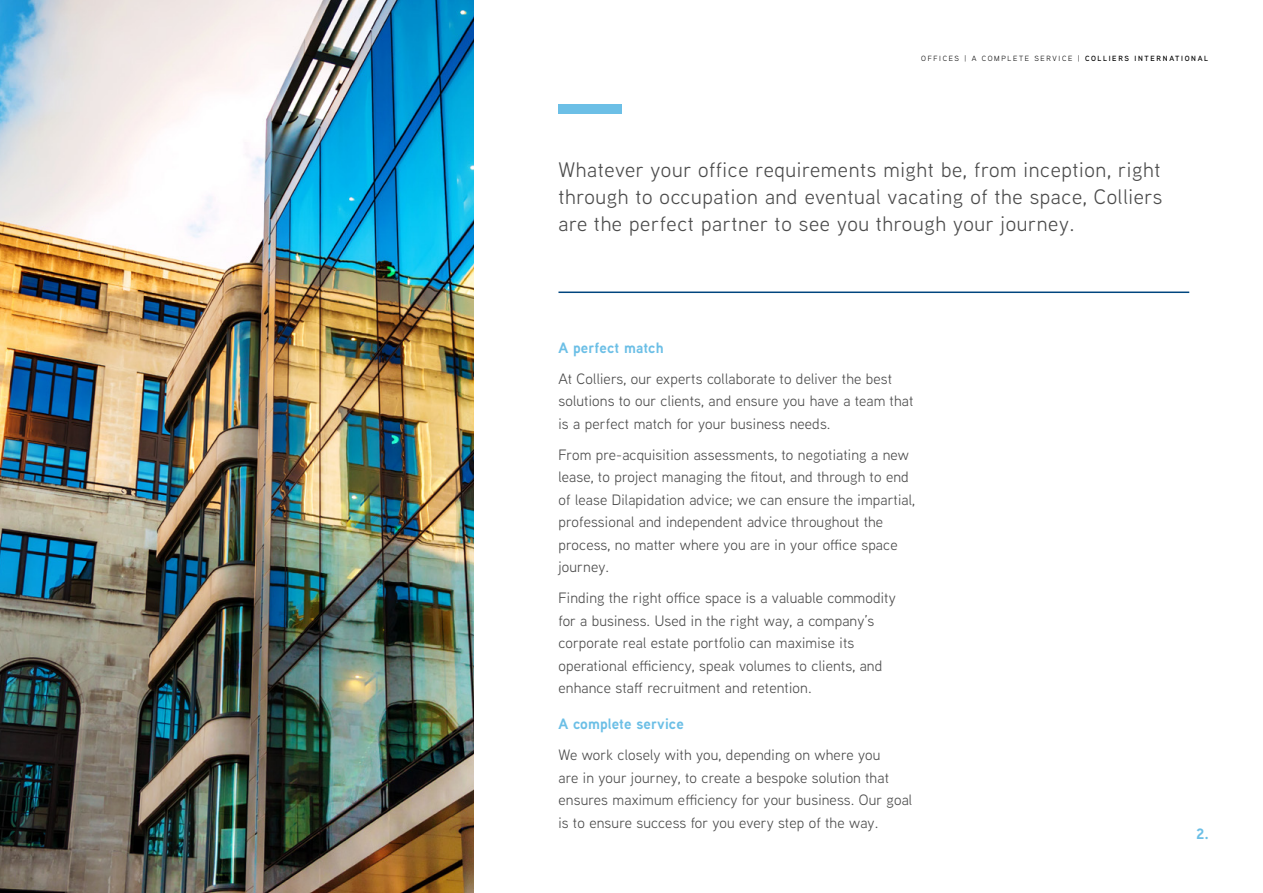
<style>
.page{position:relative;width:1263px;height:893px;background:#fff}
.page>*{position:absolute;margin:0;border:0;box-sizing:border-box;transform-origin:0 0}
.t1{font:21px/27px "Aaux Next";letter-spacing:.03em;color:#4b4b4b;text-align:justify}
.t2{font:15px/22.5px "Aaux Next";letter-spacing:.01em;color:#4b4b4b}
.t3{font:700 15px "Aaux Next";letter-spacing:.01em;color:#6cbfe6}
.t4{font:7.5px "Aaux Next";letter-spacing:.22em;color:#000}
.s1{font-weight:600}
</style>
<div class="page">
<div style="left:558px;top:104px;width:64px;height:10px;background:#6cbfe6"></div>
<img style="left:0;top:0;width:474px;height:893px">
<hr style="left:558px;top:292px;width:631px;height:1px;background:#00467f">
<p class="t4" style="left:921px;top:54px;width:288px">OFFICES | A COMPLETE SERVICE | <span class="s1">COLLIERS INTERNATIONAL</span></p>
<h1 class="t1" style="left:558px;top:155px;width:605px">Whatever your office requirements might be, from inception, right through to occupation and eventual vacating of the space, Colliers are the perfect partner to see you through your journey.</h1>
<p class="t3" style="left:558px;top:337px;width:106px">A perfect match</p>
<p class="t2" style="left:558px;top:367px;width:356px">At Colliers, our experts collaborate to deliver the best solutions to our clients, and ensure you have a team that is a perfect match for your business needs.</p>
<p class="t2" style="left:558px;top:443px;width:358px">From pre-acquisition assessments, to negotiating a new lease, to project managing the fitout, and through to end of lease Dilapidation advice; we can ensure the impartial, professional and independent advice throughout the process, no matter where you are in your office space journey.</p>
<p class="t2" style="left:558px;top:586px;width:339px">Finding the right office space is a valuable commodity for a business. Used in the right way, a company’s corporate real estate portfolio can maximise its operational efficiency, speak volumes to clients, and enhance staff recruitment and retention.</p>
<p class="t3" style="left:558px;top:713px;width:127px">A complete service</p>
<p class="t2" style="left:558px;top:743px;width:355px">We work closely with you, depending on where you<br>are in your journey, to create a bespoke solution that ensures maximum efficiency for your business. Our goal is to ensure success for you every step of the way.</p>
<p class="t3" style="left:1196px;top:823px;width:14px">2.</p>
</div>
